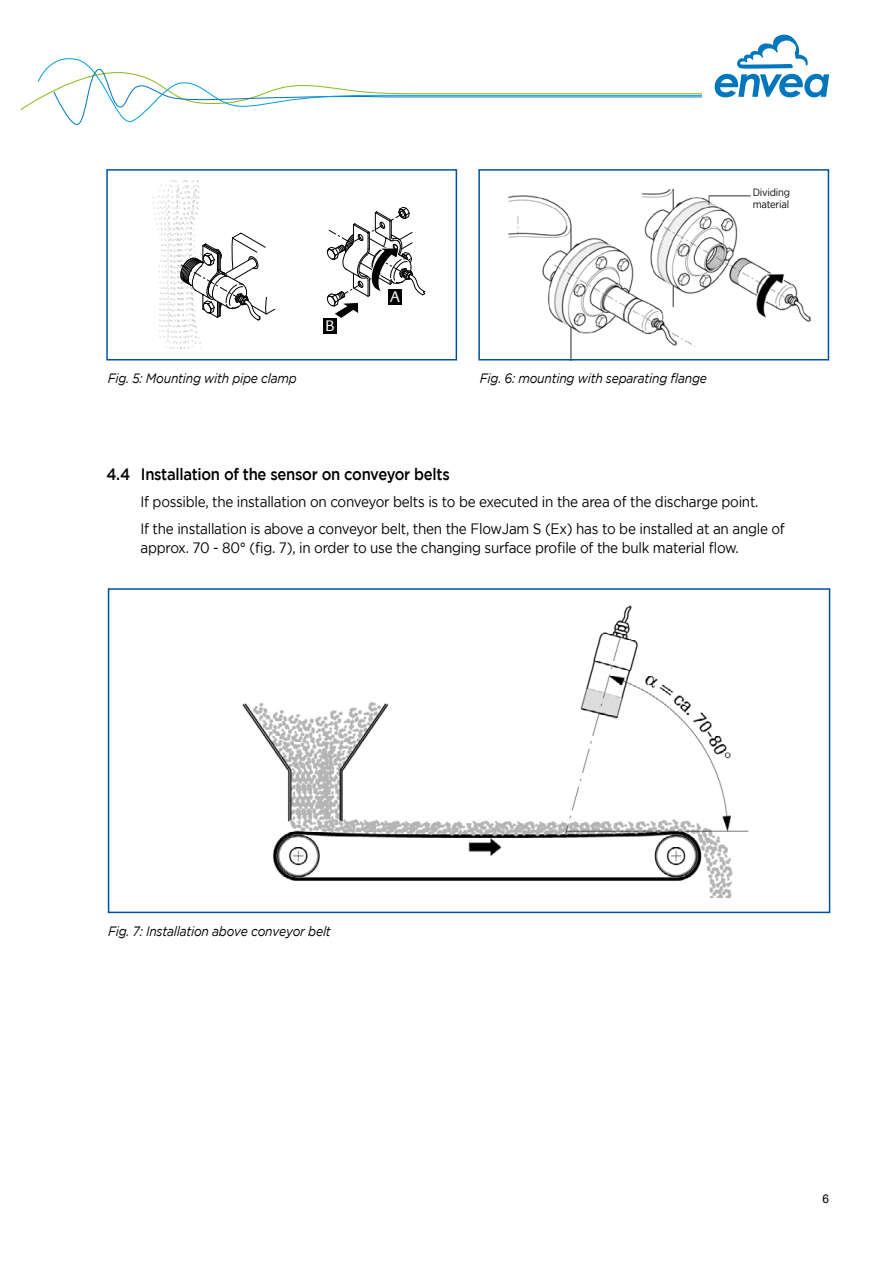
<style>
.page{position:relative;width:893px;height:1263px;background:#fff}
.page>*{position:absolute;margin:0;border:0;box-sizing:border-box;transform-origin:0 0}
.Überschrift_2{font:500 16.5px "Gotham";letter-spacing:-.02em;color:#000;scale:.9 1}
.BA-Text_4{font:15px/19.5px "Gotham";letter-spacing:-.02em;color:#000;scale:.9 1}
.t1{font:15px "Imago";color:#fff}
.Bildunterschrift{font:italic 13.5px "Gotham";letter-spacing:-.02em;color:#000;scale:.9 1}
.t2{font:12px "Arial";color:#000}
.Bildunterschrift-2{font:10.5px "Gotham";letter-spacing:-.02em;color:#000;scale:.9 1}
</style>
<div class="page">
<svg style="left:20px;top:58px;width:682px;height:67px"></svg>
<svg style="left:715px;top:35px;width:114px;height:62px"></svg>
<img style="left:508px;top:189px;width:304px;height:168px">
<svg style="left:152px;top:180px;width:124px;height:169px"></svg>
<div style="left:323px;top:318px;width:13px;height:16px;background:#000"></div>
<svg style="left:327px;top:207px;width:98px;height:113px"></svg>
<div style="left:106px;top:169px;width:351px;height:191px;border:2px solid #00519e"></div>
<div style="left:478px;top:169px;width:351px;height:191px;border:2px solid #00519e"></div>
<img style="left:242px;top:605px;width:506px;height:293px">
<div style="left:108px;top:588px;width:722px;height:325px;border:2px solid #00519e"></div>
<div style="left:753px;top:188px;width:62px;height:33px;background:#fff"></div>
<p class="t1" style="left:325px;top:317px;width:11px">B</p>
<p class="t1" style="left:390px;top:288px;width:11px">A</p>
<p class="Bildunterschrift" style="left:108px;top:371px;width:212px">Fig. 5: Mounting with pipe clamp</p>
<p class="Bildunterschrift" style="left:480px;top:371px;width:254px">Fig. 6: mounting with separating flange</p>
<p class="Bildunterschrift-2" style="left:753px;top:186px;width:43px">Dividing</p>
<p class="Bildunterschrift-2" style="left:753px;top:199px;width:42px">material</p>
<p class="Überschrift_2" style="left:106px;top:465px;width:383px">4.4 Installation of the sensor on conveyor belts</p>
<p class="BA-Text_4" style="left:141px;top:491px;width:688px">If possible, the installation on conveyor belts is to be executed in the area of the discharge point.</p>
<p class="BA-Text_4" style="left:141px;top:518px;width:717px">If the installation is above a conveyor belt, then the FlowJam S (Ex) has to be installed at an angle of approx. 70 - 80° (fig. 7), in order to use the changing surface profile of the bulk material flow.</p>
<p class="Bildunterschrift" style="left:108px;top:923px;width:249px">Fig. 7: Installation above conveyor belt</p>
<p class="t2" style="left:822px;top:1191px;width:8px">6</p>
</div>
